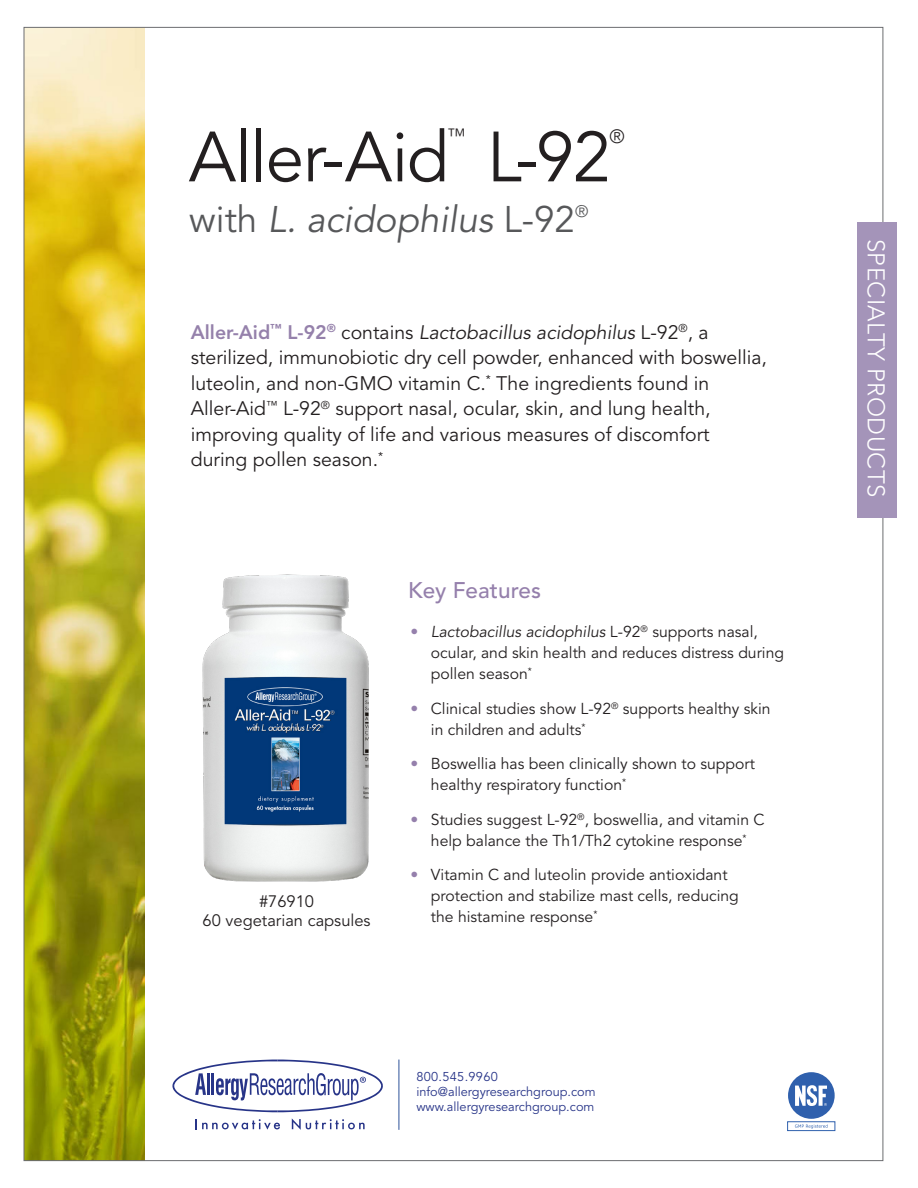
<style>
.page{position:relative;width:918px;height:1188px;background:#fff}
.page>*{position:absolute;margin:0;border:0;box-sizing:border-box;transform-origin:0 0}
.t1{font:70.35px "Avenir";letter-spacing:-.015em;color:#231f20}
.t2{font:italic 36.75px "Avenir";color:#57585a}
.t3{font:300 24px "Avenir";letter-spacing:.02em;color:#fff}
.t4{font:500 22.5px "Avenir";color:#9580ac}
.t5{font:19.5px/25.5px "Avenir";color:#231f20}
.t6{font:300 19.05px "Avenir";color:#231f20}
.t7{font:16.5px "Avenir";color:#231f20}
.t8{font:15.75px/21px "Avenir";color:#231f20}
.t9{font:12.75px/15.3px "Avenir";color:#273488}
.t10{font:12.75px "Avenir";letter-spacing:.025em;color:#273488}
.s1{font-style:normal}
.s2{font-weight:800;color:#9581ab}
.s3{font-style:italic}
.s4{color:#9580ac}
</style>
<div class="page">
<svg style="left:172px;top:1060px;width:211px;height:52px"></svg>
<svg style="left:196px;top:1119px;width:84px;height:11px"></svg>
<svg style="left:292px;top:1118px;width:73px;height:12px"></svg>
<div style="left:788px;top:1072px;width:47px;height:47px;background:#2f60ad;border-radius:50%"></div>
<div style="left:787px;top:1121px;width:48px;height:10px;border:1px solid #3061ad"></div>
<svg style="left:795px;top:1085px;width:32px;height:21px"></svg>
<svg style="left:795px;top:1124px;width:33px;height:5px"></svg>
<img style="left:26px;top:29px;width:118px;height:1130px">
<hr style="left:399px;top:1060px;width:1px;height:70px;background:#2e5399">
<img style="left:202px;top:574px;width:167px;height:308px">
<div style="left:858px;top:223px;width:39px;height:295px;background:#a494b9"></div>
<p class="t1" style="left:189px;top:115px;width:262px">Aller-Aid</p>
<p class="t6" style="left:447px;top:124px;width:20px">™</p>
<p class="t1" style="left:487px;top:115px;width:126px">L-92</p>
<p class="t6" style="left:610px;top:126px;width:17px">®</p>
<p class="t2" style="left:189px;top:198px;width:401px"><span class="s1">with</span> L. acidophilus <span class="s1">L-92</span><sup>®</sup></p>
<p class="t5" style="left:191px;top:320px;width:578px"><span class="s2">Aller-Aid</span><sup>™</sup> <span class="s2">L-92</span><sup>®</sup> contains <span class="s3">Lactobacillus acidophilus</span> L-92<sup>®</sup>, a sterilized, immunobiotic dry cell powder, enhanced with boswellia, luteolin, and non-GMO vitamin C.<sup>*</sup> The ingredients found in Aller-Aid<sup>™</sup> L-92<sup>®</sup> support nasal, ocular, skin, and lung health, improving quality of life and various measures of discomfort during pollen season.<sup>*</sup></p>
<p class="t7" style="left:259px;top:891px;width:57px">#76910</p>
<p class="t7" style="left:203px;top:911px;width:170px">60 vegetarian capsules</p>
<p class="t4" style="left:408px;top:571px;width:134px">Key Features</p>
<p class="t8" style="left:431px;top:622px;width:355px;text-indent:-20px"><span class="s4">•</span> <span class="s3">Lactobacillus acidophilus</span> L-92<sup>®</sup> supports nasal, ocular, and skin health and reduces distress during pollen season<sup>*</sup></p>
<p class="t8" style="left:431px;top:698px;width:341px;text-indent:-20px"><span class="s4">•</span> Clinical studies show L-92<sup>®</sup> supports healthy skin in children and adults<sup>*</sup></p>
<p class="t8" style="left:431px;top:754px;width:326px;text-indent:-20px"><span class="s4">•</span> Boswellia has been clinically shown to support healthy respiratory function<sup>*</sup></p>
<p class="t8" style="left:411px;top:809px;width:355px;text-align:center"><span class="s4">•</span> Studies suggest L-92<sup>®</sup>, boswellia, and vitamin C help balance the Th1/Th2 cytokine response<sup>*</sup></p>
<p class="t8" style="left:431px;top:865px;width:309px;text-indent:-20px"><span class="s4">•</span> Vitamin C and luteolin provide antioxidant protection and stabilize mast cells, reducing the histamine response<sup>*</sup></p>
<p class="t10" style="left:416px;top:1069px;width:83px">800.545.9960</p>
<p class="t9" style="left:416px;top:1084px;width:181px">info@allergyresearchgroup.com www.allergyresearchgroup.com</p>
<p class="t3" style="left:890px;top:239px;width:260px;rotate:90deg">SPECIALTY PRODUCTS</p>
</div>
